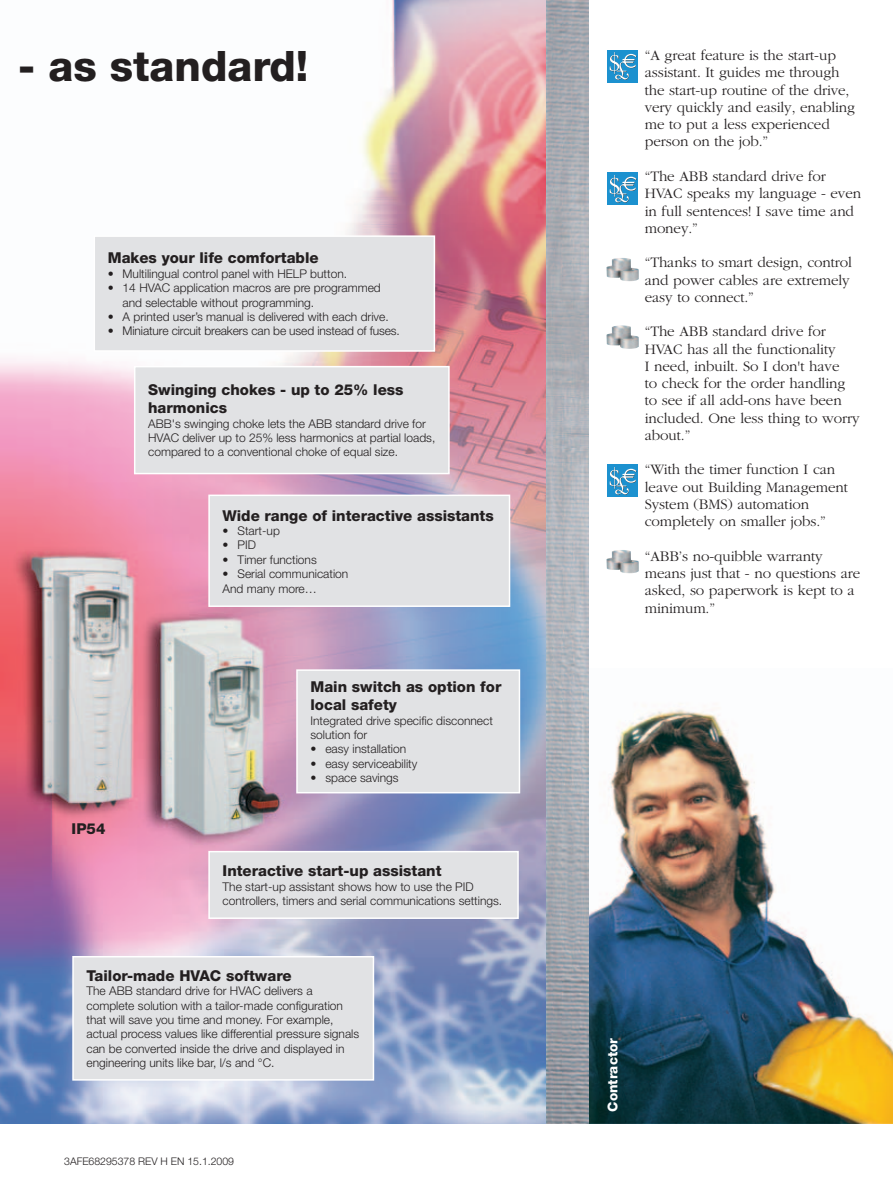
<style>
.page{position:relative;width:893px;height:1187px;background:#fff}
.page>*{position:absolute;margin:0;border:0;box-sizing:border-box;transform-origin:0 0}
.t1{font:800 42px "Helvetica Neue";color:#231f20}
.t2{font:300 15px/17.2px "Garamond";letter-spacing:-.005em;color:#231f20}
.t3{font:800 15px/18px "Helvetica Neue";color:#231f20}
.t4{font:800 13.5px "Helvetica Neue";color:#fff}
.t5{font:300 12px/14.4px "Helvetica Neue";color:#231f20}
.t6{font:300 10.5px "Helvetica Neue";color:#231f20}
</style>
<div class="page">
<img style="left:589px;top:709px;width:304px;height:414px">
<img style="left:0;top:0;width:546px;height:1123px">
<img style="left:546px;top:0;width:43px;height:1123px">
<img style="left:606px;top:258px;width:33px;height:23px">
<img style="left:606px;top:550px;width:33px;height:23px">
<div style="left:607px;top:465px;width:31px;height:32px;background:#1c91cf"></div>
<svg style="left:610px;top:467px;width:26px;height:27px"></svg>
<img style="left:606px;top:325px;width:33px;height:24px">
<div style="left:607px;top:173px;width:31px;height:32px;background:#1c91cf"></div>
<svg style="left:610px;top:175px;width:26px;height:28px"></svg>
<div style="left:607px;top:50px;width:31px;height:32px;background:#1c91cf"></div>
<svg style="left:610px;top:52px;width:26px;height:28px"></svg>
<div style="left:135px;top:366px;width:314px;height:107px;background:#e1e2e4"></div>
<div style="left:134px;top:366px;width:316px;height:108px;border:2px solid #fff"></div>
<div style="left:209px;top:851px;width:309px;height:67px;background:#e1e2e4"></div>
<div style="left:208px;top:850px;width:311px;height:68px;border:2px solid #fff"></div>
<div style="left:73px;top:956px;width:300px;height:123px;background:#e1e2e4"></div>
<div style="left:72px;top:955px;width:302px;height:125px;border:2px solid #fff"></div>
<div style="left:94px;top:236px;width:340px;height:115px;background:#e1e2e4"></div>
<div style="left:94px;top:235px;width:341px;height:117px;border:2px solid #fff"></div>
<div style="left:209px;top:495px;width:300px;height:111px;background:#e1e2e4"></div>
<div style="left:208px;top:494px;width:302px;height:113px;border:2px solid #fff"></div>
<div style="left:297px;top:670px;width:222px;height:122px;background:#e1e2e4"></div>
<div style="left:296px;top:669px;width:224px;height:124px;border:2px solid #fff"></div>
<h1 class="t1" style="left:18px;top:51px;width:292px">- as standard!</h1>
<p class="t3" style="left:108px;top:250px;width:212px">Makes your life comfortable</p>
<p class="t5" style="left:108px;top:267px;width:241px">• Multilingual control panel with HELP button.</p>
<p class="t5" style="left:123px;top:282px;width:260px;text-indent:-15px">• 14 HVAC application macros are pre programmed and selectable without programming.</p>
<p class="t5" style="left:108px;top:310px;width:282px">• A printed user’s manual is delivered with each drive.</p>
<p class="t5" style="left:108px;top:325px;width:294px">• Miniature circuit breakers can be used instead of fuses.</p>
<p class="t3" style="left:148px;top:382px;width:257px">Swinging chokes - up to 25% less harmonics</p>
<p class="t5" style="left:148px;top:417px;width:289px">ABB's swinging choke lets the ABB standard drive for<br>HVAC deliver up to 25% less harmonics at partial loads, compared to a conventional choke of equal size.</p>
<p class="t3" style="left:223px;top:507px;width:273px">Wide range of interactive assistants</p>
<p class="t5" style="left:223px;top:524px;width:59px">• Start-up</p>
<p class="t5" style="left:223px;top:539px;width:35px">• PID</p>
<p class="t5" style="left:223px;top:553px;width:96px">• Timer functions</p>
<p class="t5" style="left:223px;top:567px;width:127px">• Serial communication<br>And many more…</p>
<p class="t3" style="left:72px;top:820px;width:35px">IP54</p>
<p class="t3" style="left:310px;top:679px;width:192px">Main switch as option for local safety</p>
<p class="t5" style="left:310px;top:714px;width:184px">Integrated drive specific disconnect solution for</p>
<p class="t5" style="left:310px;top:743px;width:97px">• easy installation</p>
<p class="t5" style="left:310px;top:757px;width:108px">• easy serviceability</p>
<p class="t5" style="left:310px;top:771px;width:90px">• space savings</p>
<p class="t3" style="left:223px;top:863px;width:220px">Interactive start-up assistant</p>
<p class="t5" style="left:223px;top:880px;width:281px">The start-up assistant shows how to use the PID controllers, timers and serial communications settings.</p>
<p class="t3" style="left:87px;top:967px;width:207px">Tailor-made HVAC software</p>
<p class="t5" style="left:87px;top:984px;width:274px">The ABB standard drive for HVAC delivers a complete solution with a tailor-made configuration that will save you time and money. For example, actual process values like differential pressure signals can be converted inside the drive and displayed in engineering units like bar, l/s and °C.</p>
<p class="t6" style="left:64px;top:1157px;width:171px">3AFE68295378 REV H EN 15.1.2009</p>
<p class="t2" style="left:645px;top:48px;width:212px">“A great feature is the start-up assistant. It guides me through the start-up routine of the drive, very quickly and easily, enabling me to put a less experienced person on the job.”</p>
<p class="t2" style="left:645px;top:169px;width:218px">“The ABB standard drive for<br>HVAC speaks my language - even in full sentences! I save time and money.”</p>
<p class="t2" style="left:645px;top:255px;width:209px">“Thanks to smart design, control and power cables are extremely easy to connect.”</p>
<p class="t2" style="left:645px;top:324px;width:216px">“The ABB standard drive for<br>HVAC has all the functionality<br>I need, inbuilt. So I don't have<br>to check for the order handling to see if all add-ons have been included. One less thing to worry about.”</p>
<p class="t2" style="left:645px;top:462px;width:205px">“With the timer function I can leave out Building Management<br>System (BMS) automation completely on smaller jobs.”</p>
<p class="t2" style="left:645px;top:548px;width:217px">“ABB’s no-quibble warranty means just that - no questions are asked, so paperwork is kept to a minimum.”</p>
<p class="t4" style="left:608px;top:1111px;width:75px;rotate:-90deg">Contractor</p>
</div>
